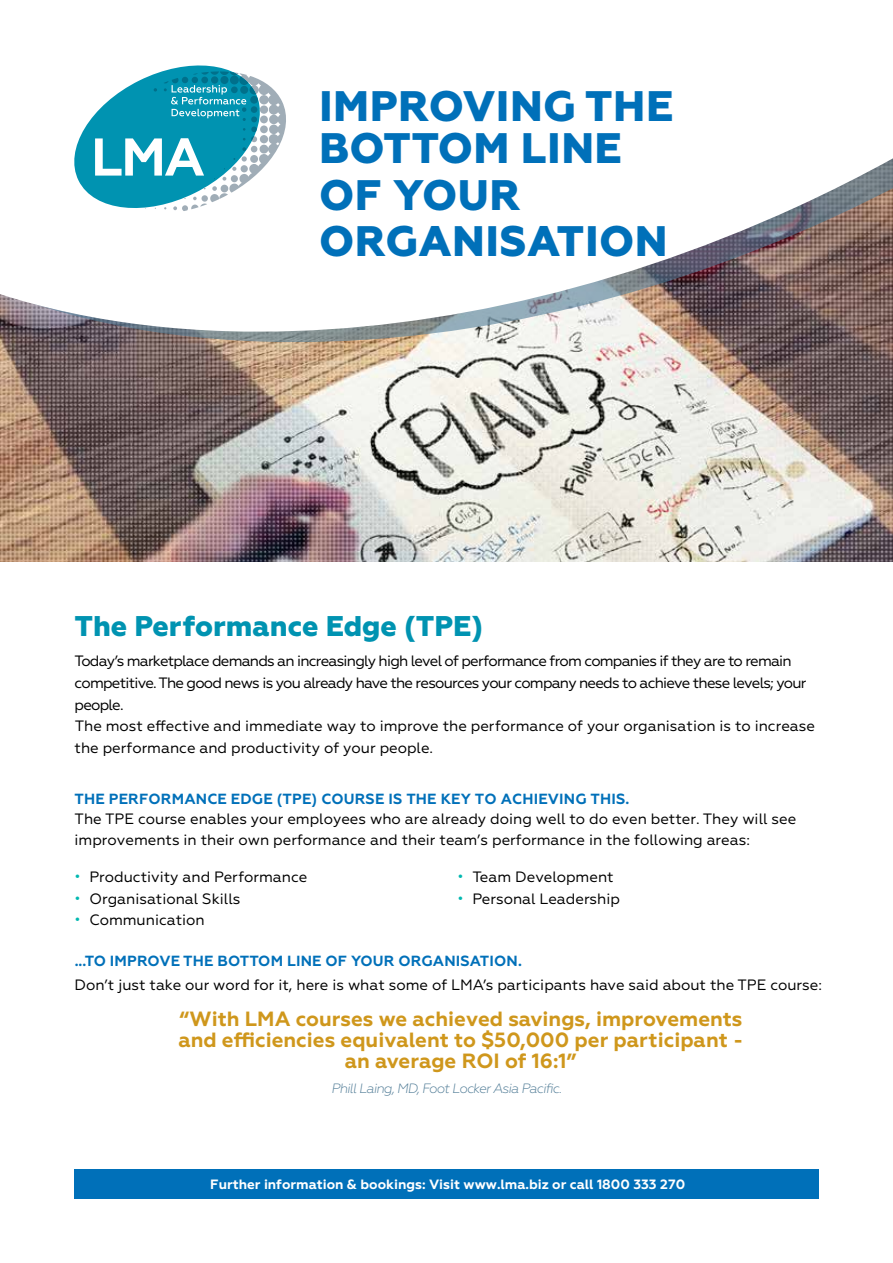
<style>
.page{position:relative;width:893px;height:1263px;background:#fff}
.page>*{position:absolute;margin:0;border:0;box-sizing:border-box;transform-origin:0 0}
.t1{font:800 42.6px/42px "Geometria";letter-spacing:.01em;color:#0070b9}
.t2{font:800 28.5px "Geometria";color:#0093b1}
.t3{font:700 20.55px/21px "Geometria";color:#cf971c;text-align:center}
.t4{font:15px/20.7px "Geometria";color:#000}
.t5{font:15px/21.6px "Geometria";letter-spacing:-.05em;color:#000}
.t6{font:700 14.7px "Geometria";letter-spacing:.01em;color:#0070b9}
.t7{font:700 13.5px "Geometria";color:#fff}
.t8{font:italic 300 13.5px "Geometria";letter-spacing:-.05em;color:#527d97}
.s1{color:#00b8b0}
</style>
<div class="page">
<img style="left:0;top:347px;width:893px;height:214px">
<img style="left:0;top:336px;width:893px;height:11px">
<svg style="left:0;top:158px;width:893px;height:178px"></svg>
<svg style="left:74px;top:65px;width:212px;height:146px"></svg>
<div style="left:74px;top:1169px;width:745px;height:29px;background:#0070b9"></div>
<h1 class="t1" style="left:319px;top:86px;width:356px">IMPROVING THE<br>BOTTOM LINE</h1>
<h1 class="t1" style="left:319px;top:173px;width:350px;line-height:46.2px">OF YOUR<br>ORGANISATION</h1>
<h2 class="t2" style="left:74px;top:609px;width:410px">The Performance Edge (TPE)</h2>
<p class="t5" style="left:75px;top:650px;width:742px">Today’s marketplace demands an increasingly high level of performance from companies if they are to remain competitive. The good news is you already have the resources your company needs to achieve these levels; your people.<br>The most effective and immediate way to improve the performance of your organisation is to increase the performance and productivity of your people.</p>
<p class="t6" style="left:75px;top:790px;width:556px">THE PERFORMANCE EDGE (TPE) COURSE IS THE KEY TO ACHIEVING THIS.</p>
<p class="t4" style="left:75px;top:808px;width:723px">The TPE course enables your employees who are already doing well to do even better. They will see improvements in their own performance and their team’s performance in the following areas:</p>
<p class="t4" style="left:75px;top:867px;width:234px"><span class="s1">•</span> Productivity and Performance</p>
<p class="t4" style="left:75px;top:888px;width:167px"><span class="s1">•</span> Organisational Skills</p>
<p class="t4" style="left:75px;top:909px;width:132px"><span class="s1">•</span> Communication</p>
<p class="t4" style="left:457px;top:867px;width:158px"><span class="s1">•</span> Team Development</p>
<p class="t4" style="left:457px;top:888px;width:164px"><span class="s1">•</span> Personal Leadership</p>
<p class="t6" style="left:75px;top:952px;width:449px">...TO IMPROVE THE BOTTOM LINE OF YOUR ORGANISATION.</p>
<p class="t4" style="left:75px;top:974px;width:749px">Don’t just take our word for it, here is what some of LMA’s participants have said about the TPE course:</p>
<h3 class="t3" style="left:178px;top:1009px;width:567px">“With LMA courses we achieved savings, improvements and efficiencies equivalent to $50,000 per participant - an average ROI of 16:1”</h3>
<p class="t8" style="left:331px;top:1080px;width:232px">Phill Laing, MD, Foot Locker Asia Pacific.</p>
<p class="t7" style="left:210px;top:1176px;width:476px">Further information &amp; bookings: Visit www.lma.biz or call 1800 333 270</p>
</div>
